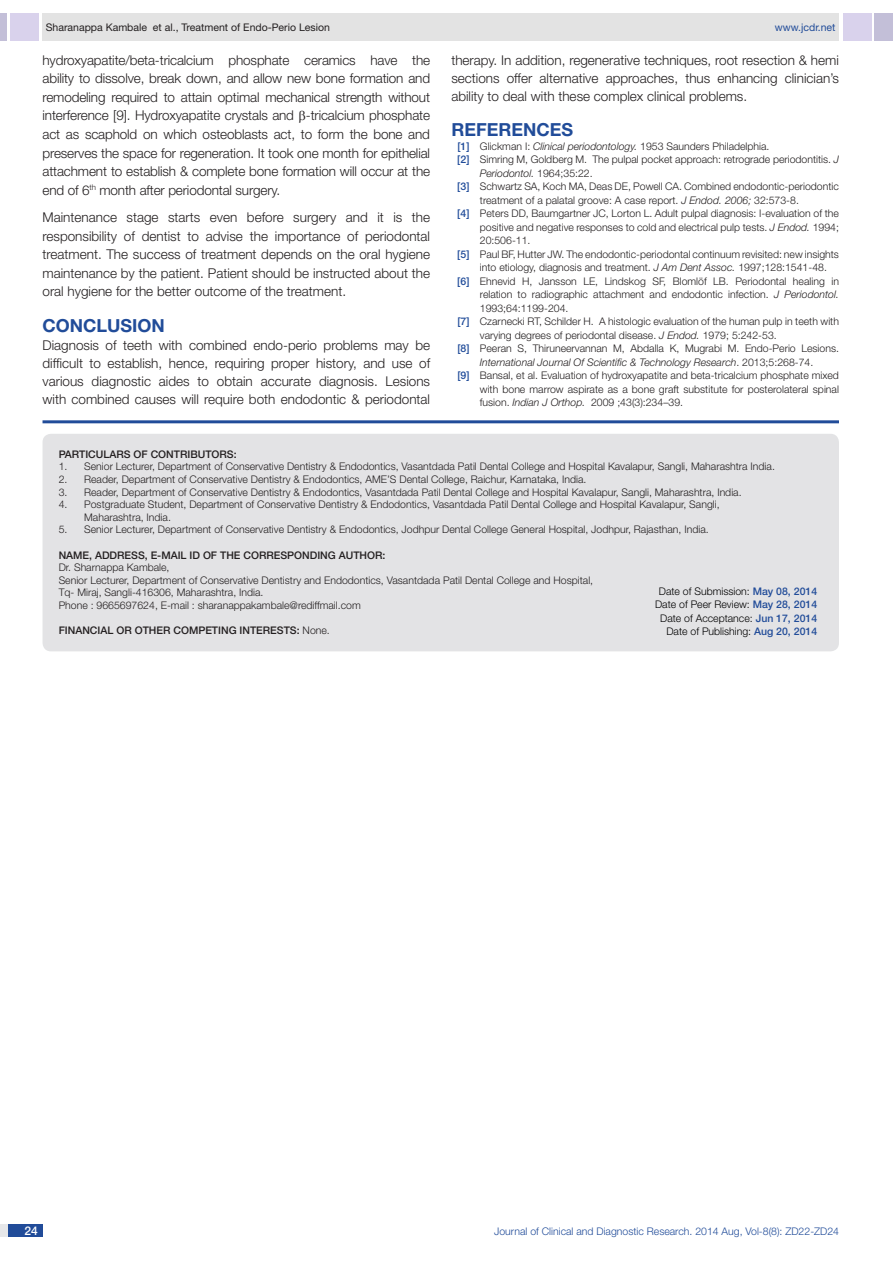
<style>
.page{position:relative;width:893px;height:1263px;background:#fff}
.page>*{position:absolute;margin:0;border:0;box-sizing:border-box;transform-origin:0 0}
.Heading{font:700 18px "Helvetica Neue";color:#214c99}
.Body_text{font:300 13.5px/18.6px "Helvetica Neue";color:#231f20;text-align:justify}
.t1{font:500 12px "Helvetica Neue";color:#fff}
.con_particulars{font:300 10.5px/12.6px "Helvetica Neue";color:#231f20}
.t2{font:300 10.5px "Helvetica Neue";color:#000}
.con_particulars-2{font:500 10.5px "Helvetica Neue";color:#231f20}
.t3{font:italic 300 10.5px "Helvetica Neue";color:#231f20}
.t4{font:300 10.5px "Helvetica Neue";color:#214c99}
.t5{font:10.5px "Helvetica Neue";color:#231f20}
.t6{font:10.5px "Helvetica Neue";color:#214c99}
.s1{font-weight:500;color:#214c99}
.s2{font-style:italic}
.s3{font-style:normal}
.s4{font-weight:500}
</style>
<div class="page">
<div style="left:0;top:13px;width:7px;height:28px;background:#c3bfd8"></div>
<div style="left:10px;top:13px;width:29px;height:28px;background:#d9d2ec"></div>
<div style="left:43px;top:13px;width:796px;height:28px;background:#e3e3e3"></div>
<div style="left:875px;top:13px;width:18px;height:28px;background:#c3bfd8"></div>
<div style="left:843px;top:13px;width:29px;height:28px;background:#d9d2ec"></div>
<div style="left:0;top:1224px;width:43px;height:13px;background:#e6e7e9"></div>
<div style="left:8px;top:1224px;width:35px;height:13px;background:#214c99"></div>
<hr style="left:43px;top:420px;width:796px;height:3px;background:#214c99">
<div style="left:43px;top:434px;width:796px;height:217px;background:#e3e3e5;border-radius:9px"></div>
<p class="t5" style="left:46px;top:21px;width:286px">Sharanappa Kambale et al., Treatment of Endo-Perio Lesion</p>
<p class="t6" style="left:775px;top:21px;width:62px">www.jcdr.net</p>
<p class="Body_text" style="left:43px;top:50px;width:389px">hydroxyapatite/beta-tricalcium phosphate ceramics have the ability to dissolve, break down, and allow new bone formation and remodeling required to attain optimal mechanical strength without interference [9]. Hydroxyapatite crystals and -tricalcium phosphate act as scaphold on which osteoblasts act, to form the bone and preserves the space for regeneration. It took one month for epithelial attachment to establish &amp; complete bone formation will occur at the end of 6<sup>th</sup> month after periodontal surgery.</p>
<p class="Body_text" style="left:43px;top:208px;width:389px">Maintenance stage starts even before surgery and it is the responsibility of dentist to advise the importance of periodontal treatment. The success of treatment depends on the oral hygiene maintenance by the patient. Patient should be instructed about the oral hygiene for the better outcome of the treatment.</p>
<p class="Heading" style="left:43px;top:315px;width:121px">CONCLUSION</p>
<p class="Body_text" style="left:43px;top:336px;width:389px;line-height:18px">Diagnosis of teeth with combined endo-perio problems may be difficult to establish, hence, requiring proper history, and use of various diagnostic aides to obtain accurate diagnosis. Lesions with combined causes will require both endodontic &amp; periodontal</p>
<p class="Body_text" style="left:451px;top:51px;width:389px;line-height:18px">therapy. In addition, regenerative techniques, root resection &amp; hemi sections offer alternative approaches, thus enhancing clinician’s ability to deal with these complex clinical problems.</p>
<p class="Heading" style="left:451px;top:119px;width:123px">REFERENCES</p>
<p class="con_particulars" style="left:457px;top:140px;width:314px"><span class="s1">[1]</span> Glickman I: <span class="s2">Clinical periodontology.</span> 1953 Saunders Philadelphia.</p>
<p class="con_particulars" style="left:457px;top:153px;width:383px"><span class="s1">[2]</span> Simring M, Goldberg M. The pulpal pocket approach: retrograde periodontitis. <span class="s2">J</span></p>
<p class="t3" style="left:480px;top:167px;width:114px">Periodontol. <span class="s3">1964;35:22.</span></p>
<p class="con_particulars" style="left:457px;top:180px;width:383px"><span class="s1">[3]</span> Schwartz SA, Koch MA, Deas DE, Powell CA. Combined endodontic-periodontic</p>
<p class="con_particulars" style="left:480px;top:194px;width:321px">treatment of a palatal groove: A case report. <span class="s2">J Endod. 2006;</span> 32:573-8.</p>
<p class="con_particulars" style="left:457px;top:207px;width:383px"><span class="s1">[4]</span> Peters DD, Baumgartner JC, Lorton L. Adult pulpal diagnosis: I-evaluation of the</p>
<p class="con_particulars" style="left:480px;top:221px;width:361px">positive and negative responses to cold and electrical pulp tests. <span class="s2">J Endod.</span> 1994;</p>
<p class="con_particulars" style="left:480px;top:234px;width:52px">20:506-11.</p>
<p class="con_particulars" style="left:457px;top:248px;width:383px"><span class="s1">[5]</span> Paul BF, Hutter JW. The endodontic-periodontal continuum revisited: new insights</p>
<p class="con_particulars" style="left:480px;top:261px;width:349px">into etiology, diagnosis and treatment. <span class="s2">J Am Dent Assoc.</span> 1997;128:1541-48.</p>
<p class="con_particulars" style="left:457px;top:275px;width:383px"><span class="s1">[6]</span> Ehnevid H, Jansson LE, Lindskog SF, Blomlöf LB. Periodontal healing in</p>
<p class="con_particulars" style="left:480px;top:288px;width:361px">relation to radiographic attachment and endodontic infection. <span class="s2">J Periodontol.</span></p>
<p class="con_particulars" style="left:480px;top:302px;width:90px">1993;64:1199-204.</p>
<p class="con_particulars" style="left:457px;top:315px;width:383px"><span class="s1">[7]</span> Czarnecki RT, Schilder H. A histologic evaluation of the human pulp in teeth with</p>
<p class="con_particulars" style="left:480px;top:329px;width:298px">varying degrees of periodontal disease. <span class="s2">J Endod.</span> 1979; 5:242-53.</p>
<p class="con_particulars" style="left:457px;top:342px;width:383px"><span class="s1">[8]</span> Peeran S, Thiruneervannan M, Abdalla K, Mugrabi M. Endo-Perio Lesions.</p>
<p class="t3" style="left:480px;top:356px;width:335px">International Journal Of Scientific &amp; Technology Research<span class="s3">. 2013;5:268-74.</span></p>
<p class="con_particulars" style="left:457px;top:369px;width:383px"><span class="s1">[9]</span> Bansal, et al. Evaluation of hydroxyapatite and beta-tricalcium phosphate mixed</p>
<p class="con_particulars" style="left:480px;top:383px;width:361px">with bone marrow aspirate as a bone graft substitute for posterolateral spinal</p>
<p class="con_particulars" style="left:480px;top:396px;width:205px">fusion. <span class="s2">Indian J Orthop.</span> 2009 ;43(3):234–39.</p>
<p class="con_particulars-2" style="left:59px;top:448px;width:7px">PARTI</p>
<p class="con_particulars-2" style="left:88px;top:448px;width:16px">CULAR</p>
<p class="con_particulars-2" style="left:124px;top:448px;width:43px">S OF CONTRIBUTOR</p>
<p class="con_particulars-2" style="left:227px;top:448px;width:11px">S:</p>
<p class="con_particulars" style="left:59px;top:460px;width:718px">1. Senior Lecturer, Department of Conservative Dentistry &amp; Endodontics, Vasantdada Patil Dental College and Hospital Kavalapur, Sangli, Maharashtra India.</p>
<p class="con_particulars" style="left:59px;top:473px;width:529px">2. Reader, Department of Conservative Dentistry &amp; Endodontics, AME’S Dental College, Raichur, Karnataka, India.</p>
<p class="con_particulars" style="left:59px;top:485px;width:684px">3. Reader, Department of Conservative Dentistry &amp; Endodontics, Vasantdada Patil Dental College and Hospital Kavalapur, Sangli, Maharashtra, India.</p>
<p class="con_particulars" style="left:84px;top:498px;width:637px;text-indent:-26px">4. Postgraduate Student, Department of Conservative Dentistry &amp; Endodontics, Vasantdada Patil Dental College and Hospital Kavalapur, Sangli,<br>Maharashtra, India.</p>
<p class="con_particulars" style="left:59px;top:523px;width:652px">5. Senior Lecturer, Department of Conservative Dentistry &amp; Endodontics, Jodhpur Dental College General Hospital, Jodhpur, Rajasthan, India.</p>
<p class="con_particulars-2" style="left:59px;top:549px;width:9px">NAME</p>
<p class="con_particulars-2" style="left:89px;top:549px;width:80px">, ADDRESS, E-MAIL</p>
<p class="con_particulars-2" style="left:190px;top:549px;width:39px">ID OF THE</p>
<p class="con_particulars-2" style="left:243px;top:549px;width:16px">CORRE</p>
<p class="con_particulars-2" style="left:280px;top:549px;width:15px">SPON</p>
<p class="con_particulars-2" style="left:310px;top:549px;width:15px">DING</p>
<p class="con_particulars-2" style="left:339px;top:549px;width:9px">AUTHOR</p>
<p class="con_particulars-2" style="left:383px;top:549px;width:4px">:</p>
<p class="con_particulars" style="left:59px;top:561px;width:112px">Dr. Sharnappa Kambale,</p>
<p class="con_particulars" style="left:59px;top:574px;width:536px">Senior Lecturer, Department of Conservative Dentistry and Endodontics, Vasantdada Patil Dental College and Hospital,</p>
<p class="con_particulars" style="left:59px;top:586px;width:206px">Tq- Miraj, Sangli-416306, Maharashtra, India.</p>
<p class="con_particulars" style="left:59px;top:599px;width:304px">Phone : 9665697624, E-mail : sharanappakambale@rediffmail.com</p>
<p class="con_particulars-2" style="left:59px;top:624px;width:85px">Financial OR OTHER</p>
<p class="con_particulars-2" style="left:173px;top:624px;width:16px">COMPETING</p>
<p class="con_particulars-2" style="left:240px;top:624px;width:8px">INTERE</p>
<p class="con_particulars" style="left:277px;top:624px;width:54px"><span class="s4">STS:</span> None.</p>
<p class="t2" style="left:659px;top:584px;width:160px">Date of Submission: <span class="s1">May 08, 2014</span></p>
<p class="t2" style="left:655px;top:598px;width:164px">Date of Peer Review: <span class="s1">May 28, 2014</span></p>
<p class="t2" style="left:660px;top:611px;width:158px">Date of Acceptance: <span class="s1">Jun 17, 2014</span></p>
<p class="t2" style="left:666px;top:625px;width:152px">Date of Publishing: <span class="s1">Aug 20, 2014</span></p>
<p class="t1" style="left:24px;top:1223px;width:15px">24</p>
<p class="t4" style="left:494px;top:1225px;width:346px">Journal of Clinical and Diagnostic Research. 2014 Aug, Vol-8(8): ZD22-ZD24</p>
</div>
